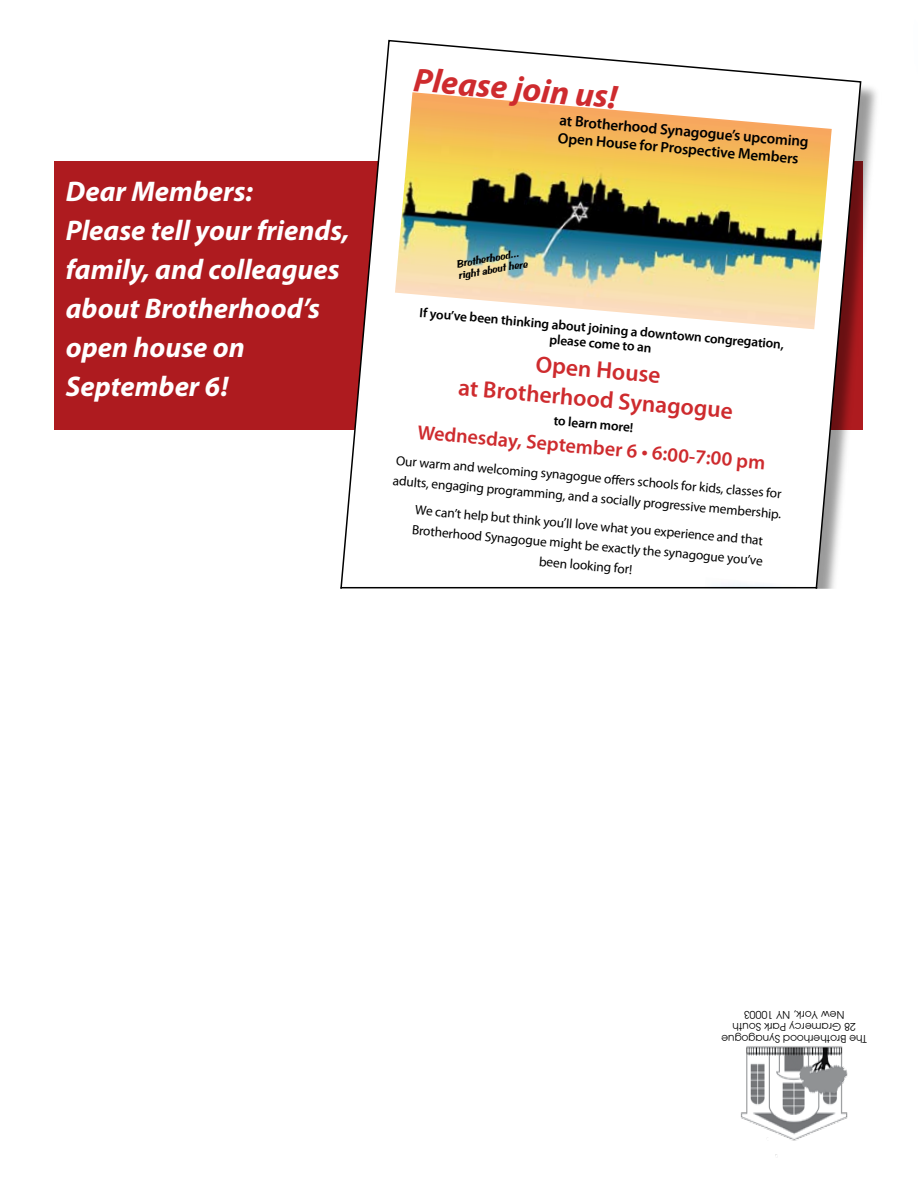
<style>
.page{position:relative;width:918px;height:1188px;background:#fff}
.page>*{position:absolute;margin:0;border:0;box-sizing:border-box;transform-origin:0 0}
.t1{font:italic 700 33.6px "Myriad Pro";color:#ce2b2e}
.t2{font:italic 700 28.5px/39px "Myriad Pro";color:#fff}
.t3{font:600 23.55px/29.4px "Myriad Pro";color:#ce2b2e;text-align:center}
.t4{font:600 20.1px "Myriad Pro";color:#ce2b2e}
.t5{font:600 15.15px/17.7px "Myriad Pro";color:#000}
.t6{font:13.5px/20.1px "Myriad Pro";color:#000}
.t7{font:600 13.5px/15.1px "Myriad Pro";color:#000;text-align:center}
.t8{font:italic 10.95px/11.7px "BRADDON Bold";color:#000}
.t9{font:10.5px/12px "Avant Garde";letter-spacing:.005em;color:#000;text-align:center}
</style>
<div class="page">
<div style="left:54px;top:161px;width:808px;height:269px;background:#ae1b1f"></div>
<div style="left:333px;top:41px;width:548px;height:707px;background:#000;opacity:.4"></div>
<svg style="left:333px;top:39px;width:529px;height:550px"></svg>
<div style="left:277px;top:589px;width:587px;height:216px;background:#fff"></div>
<hr style="left:341px;top:587px;width:476px;height:1px;background:#000">
<img style="left:740px;top:1046px;width:108px;height:110px">
<h2 class="t2" style="left:66px;top:171px;width:285px">Dear Members:<br>Please tell your friends, family, and colleagues about Brotherhood’s open house on<br>September 6!</h2>
<h1 class="t1" style="left:416px;top:58px;width:205px;rotate:5deg">Please join us!</h1>
<p class="t5" style="left:560px;top:111px;width:251px;rotate:5deg">at Brotherhood Synagogue’s upcoming<br>Open House for Prospective Members</p>
<p class="t8" style="left:455px;top:258px;width:72px;rotate:-10deg">Brotherhood… right about here</p>
<p class="t7" style="left:420px;top:305px;width:367px;rotate:5deg">If you’ve been thinking about joining a downtown congregation, please come to an</p>
<h3 class="t3" style="left:462px;top:342px;width:277px;rotate:5deg">Open House<br>at Brotherhood Synagogue</h3>
<p class="t7" style="left:555px;top:413px;width:81px;rotate:5deg">to learn more!</p>
<h3 class="t4" style="left:419px;top:419px;width:351px;rotate:5deg">Wednesday, September 6 • 6:00-7:00 pm</h3>
<p class="t6" style="left:396px;top:450px;width:391px;rotate:5deg">Our warm and welcoming synagogue off ers schools for kids, classes for adults, engaging programming, and a socially progressive membership.</p>
<p class="t6" style="left:415px;top:500px;width:354px;text-align:center;rotate:5deg">We can’t help but think you’ll love what you experience and that<br>Brotherhood Synagogue might be exactly the synagogue you’ve been looking for!</p>
<p class="t9" style="left:867px;top:1045px;width:147px;rotate:-180deg">The Brotherhood Synagogue<br>28 Gramercy Park South<br>New York, NY 10003</p>
</div>
